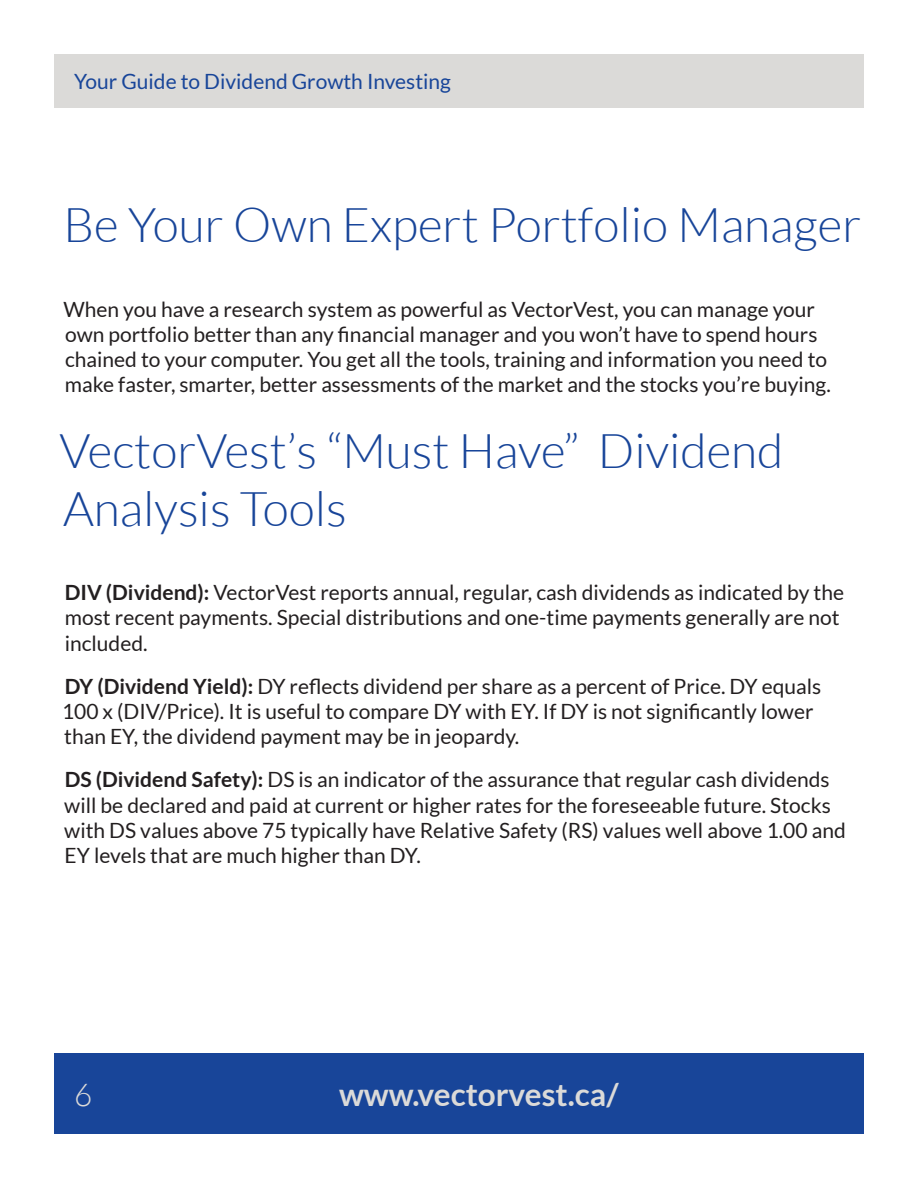
<style>
.page{position:relative;width:918px;height:1188px;background:#fff}
.page>*{position:absolute;margin:0;border:0;box-sizing:border-box;transform-origin:0 0}
.subhead{font:300 48px/57.6px "Lato";color:#184599}
.t1{font:700 31.5px "Lato";color:#dbdad8}
.t2{font:300 31.5px "Lato";color:#dbdad8}
.body_copy{font:21px/25.2px "Lato";color:#231f20}
.t3{font:21px "Lato";color:#184599}
.s1{font-weight:700}
</style>
<div class="page">
<div style="left:54px;top:1053px;width:810px;height:81px;background:#184599"></div>
<div style="left:54px;top:54px;width:810px;height:54px;background:#dbdad8"></div>
<p class="t3" style="left:74px;top:70px;width:378px">Your Guide to Dividend Growth Investing</p>
<p class="subhead" style="left:63px;top:196px;width:800px">Be Your Own Expert Portfolio Manager</p>
<p class="body_copy" style="left:64px;top:296px;width:769px">When you have a research system as powerful as VectorVest, you can manage your own portfolio better than any financial manager and you won’t have to spend hours chained to your computer. You get all the tools, training and information you need to make faster, smarter, better assessments of the market and the stocks you’re buying.</p>
<p class="subhead" style="left:60px;top:422px;width:725px">VectorVest’s “Must Have” Dividend<br>Analysis Tools</p>
<p class="body_copy" style="left:65px;top:580px;width:781px"><span class="s1">DIV (Dividend):</span> VectorVest reports annual, regular, cash dividends as indicated by the most recent payments. Special distributions and one-time payments generally are not included.</p>
<p class="body_copy" style="left:62px;top:674px;width:761px"><span class="s1">DY (Dividend Yield):</span> DY reflects dividend per share as a percent of Price. DY equals<br>100 x (DIV/Price). It is useful to compare DY with EY. If DY is not significantly lower than EY, the dividend payment may be in jeopardy.</p>
<p class="body_copy" style="left:64px;top:767px;width:783px"><span class="s1">DS (Dividend Safety):</span> DS is an indicator of the assurance that regular cash dividends will be declared and paid at current or higher rates for the foreseeable future. Stocks with DS values above 75 typically have Relative Safety (RS) values well above 1.00 and EY levels that are much higher than DY.</p>
<h2 class="t2" style="left:74px;top:1078px;width:20px">6</h2>
<h2 class="t1" style="left:339px;top:1077px;width:281px">www.vectorvest.ca/</h2>
</div>
